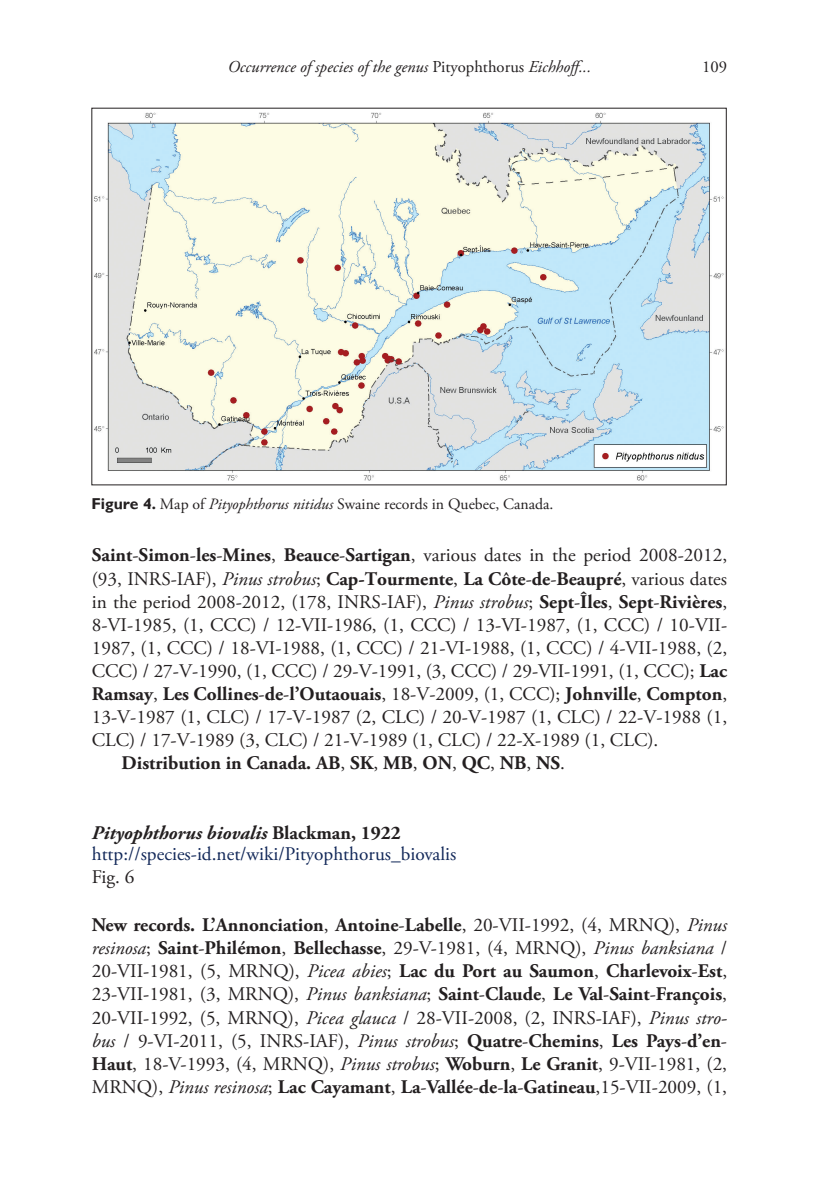
<style>
.page{position:relative;width:819px;height:1191px;background:#fff}
.page>*{position:absolute;margin:0;border:0;box-sizing:border-box;transform-origin:0 0}
.t1{font:19.25px/23.1px "Adobe Garamond Pro";color:#231f20;text-align:justify}
.t2{font:700 19.25px "Adobe Garamond Pro";color:#231f20}
.t3{font:19.25px/21px "Adobe Garamond Pro";color:#122859}
.t4{font:italic 16.62px "Adobe Garamond Pro";color:#231f20}
.t5{font:16.62px "Adobe Garamond Pro";color:#231f20}
.t6{font:15.75px "Adobe Garamond Pro";color:#231f20}
.s1{font-style:normal}
.s2{font-family:"Gill Sans";font-weight:700}
.s3{font-style:italic}
.s4{font-weight:700}
.s5{font-weight:400}
.s6{font-weight:700;font-style:italic;color:#231f20}
.s7{font-weight:700;color:#231f20}
</style>
<div class="page">
<img style="left:94px;top:112px;width:630px;height:369px">
<p class="t4" style="left:228px;top:56px;width:365px">Occurrence of species of the genus <span class="s1">Pityophthorus</span> Eichhoff...</p>
<p class="t5" style="left:702px;top:56px;width:26px">109</p>
<p class="t6" style="left:91px;top:495px;width:463px"><span class="s2">Figure 4.</span> Map of <span class="s3">Pityophthorus nitidus</span> Swaine records in Quebec, Canada.</p>
<p class="t1" style="left:92px;top:544px;width:636px"><span class="s4">Saint</span>-<span class="s4">Simon</span>-<span class="s4">les</span>-<span class="s4">Mines</span>, <span class="s4">Beauce</span>-<span class="s4">Sartigan</span>, various dates in the period 2008-2012,</p>
<p class="t1" style="left:92px;top:567px;width:636px">(93, INRS-IAF), <span class="s3">Pinus strobus</span>; <span class="s4">Cap-Tourmente</span>, <span class="s4">La Côte</span>-<span class="s4">de</span>-<span class="s4">Beaupré</span>, various dates</p>
<p class="t1" style="left:92px;top:590px;width:636px">in the period 2008-2012, (178, INRS-IAF), <span class="s3">Pinus strobus</span>; <span class="s4">Sept</span>-<span class="s4">Îles</span>, <span class="s4">Sept</span>-<span class="s4">Rivières</span>,</p>
<p class="t1" style="left:92px;top:614px;width:637px">8-VI-1985, (1, CCC) / 12-VII-1986, (1, CCC) / 13-VI-1987, (1, CCC) / 10-VII-</p>
<p class="t1" style="left:92px;top:637px;width:637px">1987, (1, CCC) / 18-VI-1988, (1, CCC) / 21-VI-1988, (1, CCC) / 4-VII-1988, (2,</p>
<p class="t1" style="left:92px;top:660px;width:636px">CCC) / 27-V-1990, (1, CCC) / 29-V-1991, (3, CCC) / 29-VII-1991, (1, CCC); <span class="s4">Lac</span></p>
<p class="t2" style="left:92px;top:683px;width:636px">Ramsay<span class="s5">,</span> Les Collines<span class="s5">-</span>de<span class="s5">-</span>l’Outaouais<span class="s5">, 18-V-2009, (1, CCC);</span> Johnville<span class="s5">,</span> Compton<span class="s5">,</span></p>
<p class="t1" style="left:92px;top:706px;width:636px">13-V-1987 (1, CLC) / 17-V-1987 (2, CLC) / 20-V-1987 (1, CLC) / 22-V-1988 (1,</p>
<p class="t1" style="left:92px;top:729px;width:568px">CLC) / 17-V-1989 (3, CLC) / 21-V-1989 (1, CLC) / 22-X-1989 (1, CLC).</p>
<p class="t2" style="left:122px;top:752px;width:445px">Distribution in Canada. AB<span class="s5">,</span> SK<span class="s5">,</span> MB<span class="s5">,</span> ON<span class="s5">,</span> QC<span class="s5">,</span> NB<span class="s5">,</span> NS<span class="s5">.</span></p>
<p class="t3" style="left:92px;top:822px;width:366px"><span class="s6">Pityophthorus biovalis</span> <span class="s7">Blackman, 1922 </span>http://species-id.net/wiki/Pityophthorus_biovalis</p>
<p class="t1" style="left:92px;top:866px;width:44px">Fig. 6</p>
<p class="t1" style="left:92px;top:914px;width:636px"><span class="s4">New records. L’Annonciation</span>, <span class="s4">Antoine</span>-<span class="s4">Labelle</span>, 20-VII-1992, (4, MRNQ), <span class="s3">Pinus resinosa</span>; <span class="s4">Saint</span>-<span class="s4">Philémon</span>, <span class="s4">Bellechasse</span>, 29-V-1981, (4, MRNQ), <span class="s3">Pinus banksiana</span> / 20-VII-1981, (5, MRNQ), <span class="s3">Picea abies</span>; <span class="s4">Lac du Port au Saumon</span>, <span class="s4">Charlevoix</span>-<span class="s4">Est</span>, 23-VII-1981, (3, MRNQ), <span class="s3">Pinus banksiana</span>; <span class="s4">Saint</span>-<span class="s4">Claude</span>, <span class="s4">Le Val</span>-<span class="s4">Saint</span>-<span class="s4">François</span>, 20-VII-1992, (5, MRNQ), <span class="s3">Picea glauca</span> / 28-VII-2008, (2, INRS-IAF), <span class="s3">Pinus stro&shy;bus</span> / 9-VI-2011, (5, INRS-IAF), <span class="s3">Pinus strobus</span>; <span class="s4">Quatre</span>-<span class="s4">Chemins</span>, <span class="s4">Les Pays</span>-<span class="s4">d’en</span>-<span class="s4">Haut</span>, 18-V-1993, (4, MRNQ), <span class="s3">Pinus strobus</span>; <span class="s4">Woburn</span>, <span class="s4">Le Granit</span>, 9-VII-1981, (2, MRNQ), <span class="s3">Pinus resinosa</span>; <span class="s4">Lac Cayamant</span>, <span class="s4">La</span>-<span class="s4">Vallée</span>-<span class="s4">de</span>-<span class="s4">la</span>-<span class="s4">Gatineau</span>,15-VII-2009, (1,</p>
</div>
